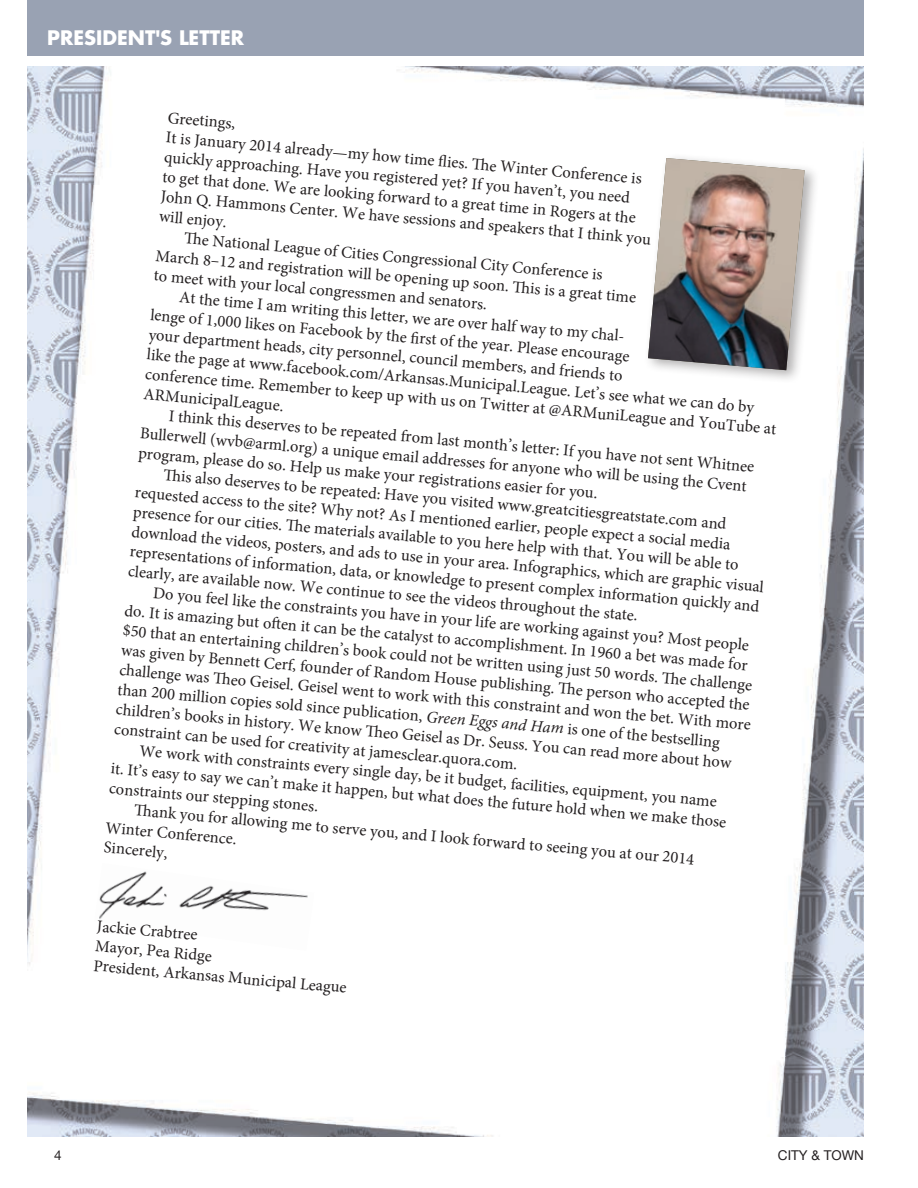
<style>
.page{position:relative;width:918px;height:1188px;background:#fff}
.page>*{position:absolute;margin:0;border:0;box-sizing:border-box;transform-origin:0 0}
.t1{font:700 19.5px "Futura";color:#fff}
.t2{font:16.5px/19.8px "Minion Pro";color:#231f20}
.t3{font:13.5px "Helvetica Neue";color:#231f20}
.s1{font-style:italic}
</style>
<div class="page">
<div style="left:27px;top:0;width:837px;height:56px;background:#99a2b3"></div>
<img style="left:27px;top:66px;width:837px;height:1070px">
<div style="left:644px;top:152px;width:176px;height:232px;background:#231f20;opacity:.35"></div>
<img style="left:648px;top:158px;width:157px;height:212px">
<svg style="left:85px;top:862px;width:230px;height:90px"></svg>
<img style="left:94px;top:863px;width:220px;height:88px">
<p class="t1" style="left:47px;top:24px;width:26px">PRES</p>
<p class="t1" style="left:96px;top:24px;width:105px">IDENT'S LETTER</p>
<p class="t2" style="left:169px;top:107px;width:69px;rotate:5deg">Greetings,</p>
<p class="t2" style="left:167px;top:127px;width:479px;rotate:5deg">It is January 2014 already—my how time fl ies. Th e Winter Conference is</p>
<p class="t2" style="left:165px;top:147px;width:469px;rotate:5deg">quickly approaching. Have you registered yet? If you haven’t, you need</p>
<p class="t2" style="left:164px;top:167px;width:476px;rotate:5deg">to get that done. We are looking forward to a great time in Rogers at the</p>
<p class="t2" style="left:162px;top:186px;width:493px;rotate:5deg">John Q. Hammons Center. We have sessions and speakers that I think you</p>
<p class="t2" style="left:160px;top:206px;width:69px;rotate:5deg">will enjoy.</p>
<p class="t2" style="left:185px;top:228px;width:421px;rotate:5deg">Th e National League of Cities Congressional City Conference is</p>
<p class="t2" style="left:157px;top:246px;width:484px;rotate:5deg">March 8–12 and registration will be opening up soon. Th is is a great time</p>
<p class="t2" style="left:155px;top:265px;width:336px;rotate:5deg">to meet with your local congressmen and senators.</p>
<p class="t2" style="left:180px;top:287px;width:451px;rotate:5deg">At the time I am writing this letter, we are over half way to my chal-</p>
<p class="t2" style="left:151px;top:305px;width:482px;rotate:5deg">lenge of 1,000 likes on Facebook by the fi rst of the year. Please encourage</p>
<p class="t2" style="left:150px;top:324px;width:477px;rotate:5deg">your department heads, city personnel, council members, and friends to</p>
<p class="t2" style="left:148px;top:344px;width:611px;rotate:5deg">like the page at www.facebook.com/Arkansas.Municipal.League. Let’s see what we can do by</p>
<p class="t2" style="left:146px;top:364px;width:635px;rotate:5deg">conference time. Remember to keep up with us on Twitter at @ARMuniLeague and YouTube at</p>
<p class="t2" style="left:145px;top:384px;width:142px;rotate:5deg">ARMunicipalLeague.</p>
<p class="t2" style="left:170px;top:406px;width:589px;rotate:5deg">I think this deserves to be repeated from last month’s letter: If you have not sent Whitnee</p>
<p class="t2" style="left:141px;top:423px;width:610px;rotate:5deg">Bullerwell (wvb@arml.org) a unique email addresses for anyone who will be using the Cvent</p>
<p class="t2" style="left:139px;top:443px;width:462px;rotate:5deg">program, please do so. Help us make your registrations easier for you.</p>
<p class="t2" style="left:165px;top:465px;width:566px;rotate:5deg">Th is also deserves to be repeated: Have you visited www.greatcitiesgreatstate.com and</p>
<p class="t2" style="left:136px;top:482px;width:599px;rotate:5deg">requested access to the site? Why not? As I mentioned earlier, people expect a social media</p>
<p class="t2" style="left:134px;top:502px;width:609px;rotate:5deg">presence for our cities. Th e materials available to you here help with that. You will be able to</p>
<p class="t2" style="left:132px;top:522px;width:636px;rotate:5deg">download the videos, posters, and ads to use in your area. Infographics, which are graphic visual</p>
<p class="t2" style="left:131px;top:541px;width:634px;rotate:5deg">representations of information, data, or knowledge to present complex information quickly and</p>
<p class="t2" style="left:129px;top:561px;width:513px;rotate:5deg">clearly, are available now. We continue to see the videos throughout the state.</p>
<p class="t2" style="left:154px;top:583px;width:600px;rotate:5deg">Do you feel like the constraints you have in your life are working against you? Most people</p>
<p class="t2" style="left:126px;top:601px;width:627px;rotate:5deg">do. It is amazing but oft en it can be the catalyst to accomplishment. In 1960 a bet was made for</p>
<p class="t2" style="left:124px;top:620px;width:633px;rotate:5deg">$50 that an entertaining children’s book could not be written using just 50 words. Th e challenge</p>
<p class="t2" style="left:122px;top:640px;width:632px;rotate:5deg">was given by Bennett Cerf, founder of Random House publishing. Th e person who accepted the</p>
<p class="t2" style="left:120px;top:660px;width:635px;rotate:5deg">challenge was Th eo Geisel. Geisel went to work with this constraint and won the bet. With more</p>
<p class="t2" style="left:119px;top:680px;width:606px;rotate:5deg">than 200 million copies sold since publication, <span class="s1">Green Eggs and Ham</span> is one of the bestselling</p>
<p class="t2" style="left:117px;top:699px;width:619px;rotate:5deg">children’s books in history. We know Th eo Geisel as Dr. Seuss. You can read more about how</p>
<p class="t2" style="left:115px;top:719px;width:406px;rotate:5deg">constraint can be used for creativity at jamesclear.quora.com.</p>
<p class="t2" style="left:140px;top:741px;width:581px;rotate:5deg">We work with constraints every single day, be it budget, facilities, equipment, you name</p>
<p class="t2" style="left:112px;top:758px;width:619px;rotate:5deg">it. It’s easy to say we can’t make it happen, but what does the future hold when we make those</p>
<p class="t2" style="left:110px;top:778px;width:211px;rotate:5deg">constraints our stepping stones.</p>
<p class="t2" style="left:135px;top:800px;width:564px;rotate:5deg">Th ank you for allowing me to serve you, and I look forward to seeing you at our 2014</p>
<p class="t2" style="left:107px;top:818px;width:133px;rotate:5deg">Winter Conference.</p>
<p class="t2" style="left:105px;top:837px;width:65px;rotate:5deg">Sincerely,</p>
<p class="t2" style="left:98px;top:916px;width:256px;rotate:5deg">Jackie Crabtree<br>Mayor, Pea Ridge<br>President, Arkansas Municipal League</p>
<p class="t3" style="left:54px;top:1148px;width:9px">4</p>
<p class="t3" style="left:778px;top:1148px;width:88px">CITY &amp; TOWN</p>
</div>
